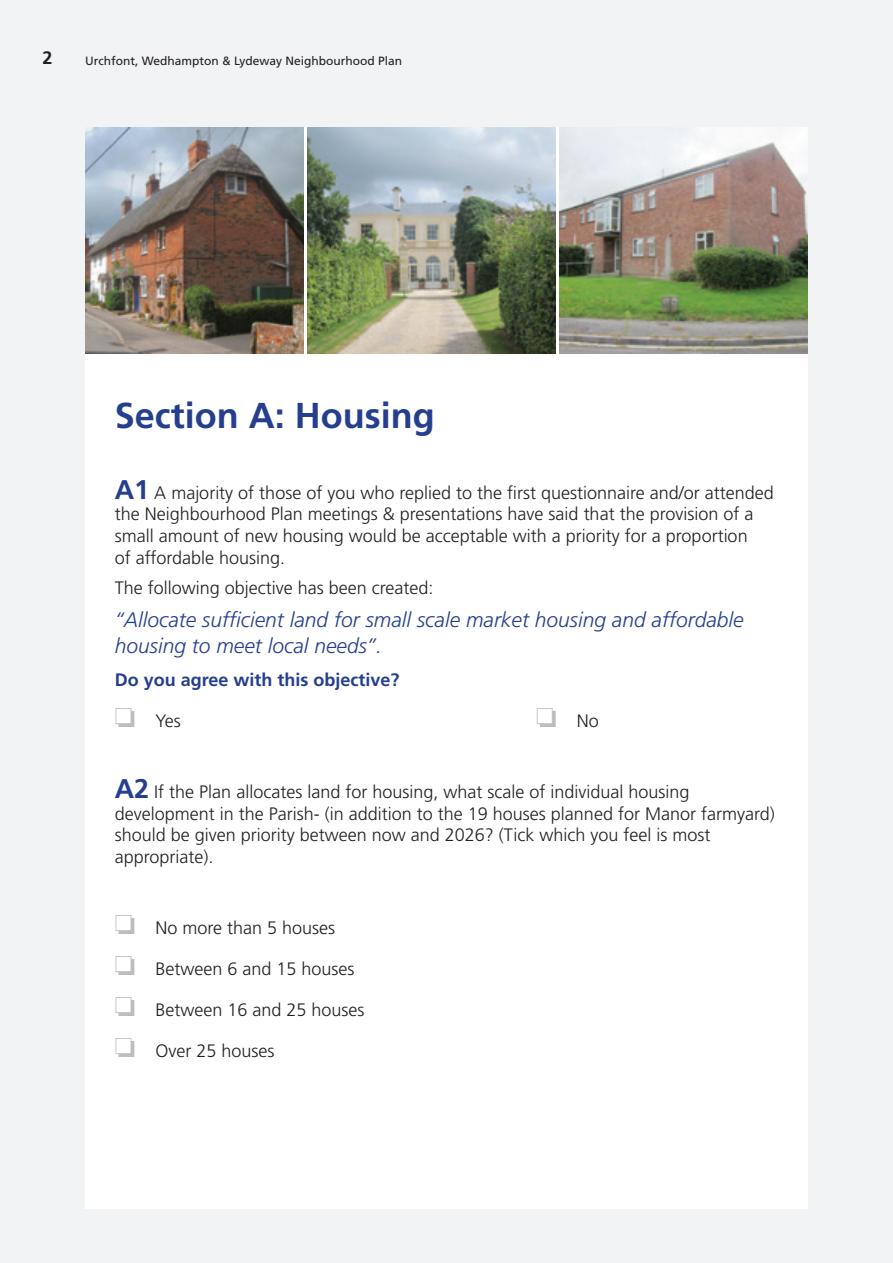
<style>
.page{position:relative;width:893px;height:1263px;background:#f2f3f4}
.page>*{position:absolute;margin:0;border:0;box-sizing:border-box;transform-origin:0 0}
.Main_headings{font:700 36px "Frutiger";color:#253f8e}
.t1{font:italic 300 21px/25.2px "Frutiger";color:#253f8e}
.Text{font:300 18px/21.6px "Frutiger";color:#231f20}
.Headings_B{font:700 18px "Frutiger";color:#253f8e}
.t2{font:700 18px "Frutiger";color:#231f20}
.t3{font:12px "Frutiger";color:#231f20}
.s1{font-weight:700;font-size:27px;color:#253f8e}
.s2{color:#bcbdc0}
</style>
<div class="page">
<div style="left:85px;top:128px;width:723px;height:1081px;background:#fff"></div>
<img style="left:85px;top:128px;width:218px;height:225px">
<img style="left:307px;top:128px;width:248px;height:225px">
<img style="left:560px;top:128px;width:248px;height:225px">
<p class="t2" style="left:43px;top:47px;width:12px">2</p>
<p class="t3" style="left:85px;top:53px;width:319px">Urchfont, Wedhampton &amp; Lydeway Neighbourhood Plan</p>
<p class="Main_headings" style="left:115px;top:394px;width:322px">Section A: Housing</p>
<p class="Text" style="left:115px;top:482px;width:660px"><span class="s1">A1</span> A majority of those of you who replied to the first questionnaire and/or attended the Neighbourhood Plan meetings &amp; presentations have said that the provision of a small amount of new housing would be acceptable with a priority for a proportion<br>of affordable housing.</p>
<p class="Text" style="left:115px;top:577px;width:320px">The following objective has been created:</p>
<p class="t1" style="left:115px;top:607px;width:630px">“Allocate sufficient land for small scale market housing and affordable housing to meet local needs”.</p>
<p class="Headings_B" style="left:115px;top:669px;width:286px">Do you agree with this objective?</p>
<p class="Text" style="left:115px;top:710px;width:67px"><span class="s2">❏</span> Yes</p>
<p class="Text" style="left:536px;top:710px;width:64px"><span class="s2">❏</span> No</p>
<p class="Text" style="left:115px;top:781px;width:661px"><span class="s1">A2</span> If the Plan allocates land for housing, what scale of individual housing development in the Parish- (in addition to the 19 houses planned for Manor farmyard) should be given priority between now and 2026? (Tick which you feel is most appropriate).</p>
<p class="Text" style="left:115px;top:917px;width:222px"><span class="s2">❏</span> No more than 5 houses</p>
<p class="Text" style="left:115px;top:958px;width:241px"><span class="s2">❏</span> Between 6 and 15 houses</p>
<p class="Text" style="left:115px;top:999px;width:251px"><span class="s2">❏</span> Between 16 and 25 houses</p>
<p class="Text" style="left:115px;top:1040px;width:161px"><span class="s2">❏</span> Over 25 houses</p>
</div>
